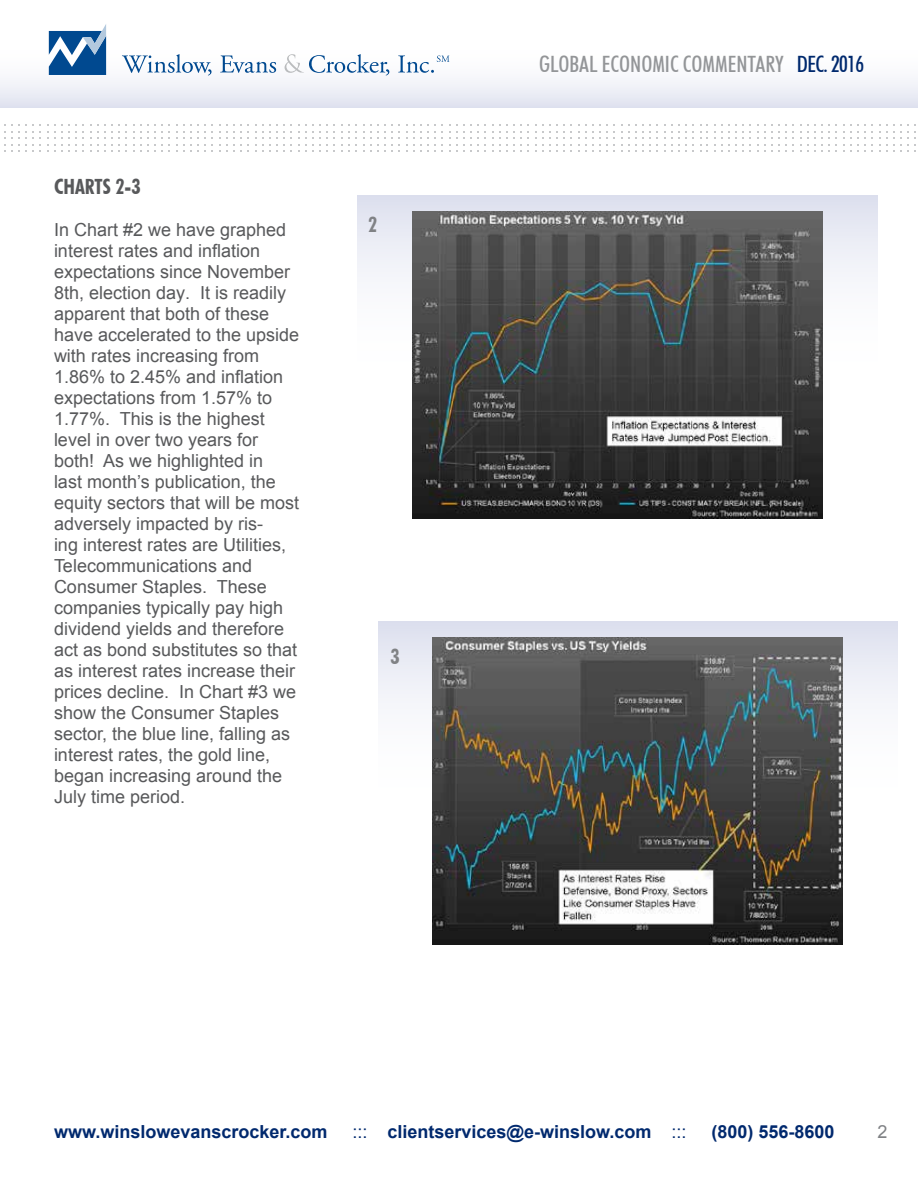
<style>
.page{position:relative;width:918px;height:1188px;background:#fff}
.page>*{position:absolute;margin:0;border:0;box-sizing:border-box;transform-origin:0 0}
.t1{font:500 condensed 22.5px "Futura BT";color:#939598}
.t2{font:700 condensed 21px "Futura BT";color:#58595b}
.t3{font:700 condensed 21px "Futura BT";color:#808285}
.t4{font:18px/21px "Arial";color:#58595b}
.t5{font:700 18px "Arial";color:#00296e}
.t6{font:18px "Arial";color:#808285}
.s1{color:#00296e}
.s2{font-weight:400}
</style>
<div class="page">
<svg style="left:370px;top:124px;width:30px;height:28px"></svg>
<svg style="left:413px;top:124px;width:23px;height:28px"></svg>
<svg style="left:456px;top:124px;width:23px;height:28px"></svg>
<svg style="left:499px;top:124px;width:23px;height:28px"></svg>
<svg style="left:542px;top:124px;width:23px;height:28px"></svg>
<svg style="left:578px;top:124px;width:30px;height:28px"></svg>
<svg style="left:621px;top:124px;width:30px;height:28px"></svg>
<svg style="left:664px;top:124px;width:30px;height:28px"></svg>
<svg style="left:11px;top:124px;width:23px;height:28px"></svg>
<svg style="left:54px;top:124px;width:23px;height:28px"></svg>
<svg style="left:97px;top:124px;width:23px;height:28px"></svg>
<svg style="left:133px;top:124px;width:30px;height:28px"></svg>
<svg style="left:176px;top:124px;width:30px;height:28px"></svg>
<svg style="left:219px;top:124px;width:30px;height:28px"></svg>
<svg style="left:262px;top:124px;width:30px;height:28px"></svg>
<svg style="left:305px;top:124px;width:30px;height:28px"></svg>
<svg style="left:348px;top:124px;width:9px;height:28px"></svg>
<svg style="left:721px;top:124px;width:23px;height:28px"></svg>
<svg style="left:757px;top:124px;width:30px;height:28px"></svg>
<svg style="left:800px;top:124px;width:30px;height:28px"></svg>
<svg style="left:843px;top:124px;width:30px;height:28px"></svg>
<svg style="left:886px;top:124px;width:30px;height:28px"></svg>
<div style="left:0;top:0;width:918px;height:108px;background:linear-gradient(to bottom,#fff,#ebecf5)"></div>
<svg style="left:49px;top:24px;width:57px;height:51px"></svg>
<svg style="left:122px;top:54px;width:90px;height:22px"></svg>
<svg style="left:220px;top:55px;width:56px;height:18px"></svg>
<svg style="left:285px;top:54px;width:104px;height:22px"></svg>
<svg style="left:398px;top:55px;width:51px;height:18px"></svg>
<div style="left:358px;top:195px;width:520px;height:339px;background:linear-gradient(to bottom,#e8eaf3,#fff)"></div>
<img style="left:413px;top:211px;width:410px;height:307px">
<div style="left:378px;top:622px;width:520px;height:338px;background:linear-gradient(to bottom,#e9eaf3,#fff)"></div>
<img style="left:433px;top:637px;width:410px;height:308px">
<p class="t2" style="left:54px;top:174px;width:88px">CHARTS 2-3</p>
<p class="t4" style="left:54px;top:220px;width:247px">In Chart #2 we have graphed interest rates and inflation expectations since November<br>8th, election day. It is readily apparent that both of these have accelerated to the upside with rates increasing from<br>1.86% to 2.45% and inflation expectations from 1.57% to<br>1.77%. This is the highest level in over two years for both! As we highlighted in<br>last month’s publication, the equity sectors that will be most adversely impacted by ris-<br>ing interest rates are Utilities,<br>Telecommunications and<br>Consumer Staples. These companies typically pay high dividend yields and therefore act as bond substitutes so that as interest rates increase their prices decline. In Chart #3 we show the Consumer Staples sector, the blue line, falling as interest rates, the gold line, began increasing around the<br>July time period.</p>
<p class="t3" style="left:368px;top:212px;width:11px">2</p>
<p class="t3" style="left:391px;top:644px;width:11px">3</p>
<p class="t1" style="left:539px;top:51px;width:326px">GLOBAL ECONOMIC COMMENTARY <span class="s1">DEC. 2016</span></p>
<p class="t5" style="left:54px;top:1120px;width:275px">www.winslowevanscrocker.com</p>
<p class="t5" style="left:352px;top:1120px;width:336px"><span class="s2">:::</span> clientservices@e-winslow.com <span class="s2">:::</span></p>
<p class="t5" style="left:711px;top:1120px;width:125px">(800) 556-8600</p>
<p class="t6" style="left:878px;top:1120px;width:12px">2</p>
</div>
